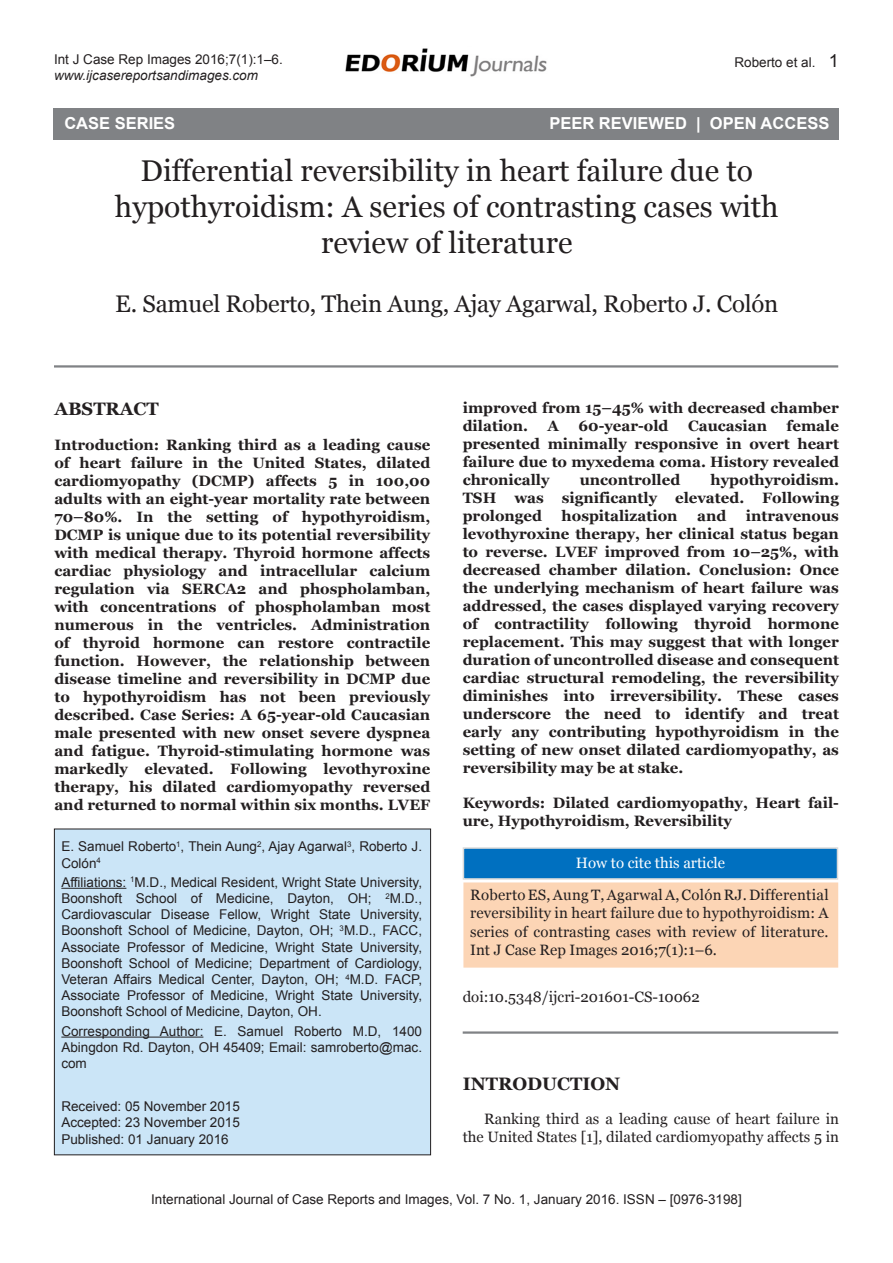
<style>
.page{position:relative;width:893px;height:1263px;background:#fff}
.page>*{position:absolute;margin:0;border:0;box-sizing:border-box;transform-origin:0 0}
.t1{font:30px/36px "Georgia";color:#231f20;text-align:center}
.t2{font:24px "Georgia";letter-spacing:-.01em;color:#231f20}
.t3{font:700 18px "Georgia";color:#231f20}
.t4{font:700 16.5px "Arial";color:#fff}
.t5{font:700 15px/18px "Georgia";color:#231f20;text-align:justify}
.t6{font:15px/18px "Georgia";color:#231f20;text-align:justify}
.t7{font:15px "Georgia";color:#fff}
.t8{font:13.5px/16.2px "Arial";color:#231f20;text-align:justify}
.t9{font:italic 13.5px "Arial";color:#231f20}
.s1{font-size:18px}
</style>
<div class="page">
<img style="left:345px;top:48px;width:202px;height:29px">
<hr style="left:54px;top:365px;width:784px;height:3px;background:#808285">
<div style="left:54px;top:829px;width:377px;height:326px;background:#cbe5f7"></div>
<div style="left:54px;top:829px;width:377px;height:326px;border:1px solid #231f20"></div>
<hr style="left:61px;top:888px;width:65px;height:1px;background:#231f20">
<hr style="left:61px;top:1036px;width:142px;height:1px;background:#231f20">
<div style="left:463px;top:882px;width:375px;height:86px;background:#fcd5b5"></div>
<div style="left:463px;top:847px;width:375px;height:33px;background:#0070c0;border:2px solid #d9d9d9"></div>
<div style="left:55px;top:108px;width:784px;height:32px;background:#808285"></div>
<hr style="left:463px;top:1031px;width:375px;height:3px;background:#808285">
<p class="t8" style="left:54px;top:51px;width:230px">Int J Case Rep Images 2016;7(1):1–6.</p>
<p class="t9" style="left:54px;top:67px;width:206px">www.ijcasereportsandimages.com</p>
<p class="t8" style="left:734px;top:54px;width:106px">Roberto et al. <span class="s1">1</span></p>
<p class="t4" style="left:64px;top:112px;width:112px">CASE SERIES</p>
<p class="t4" style="left:549px;top:112px;width:281px">PEER REVIEWED | OPEN ACCESS</p>
<p class="t4" style="left:114px;top:112px;width:70px">R PORT</p>
<p class="t4" style="left:696px;top:112px;width:121px">OPEN ACCESS</p>
<h1 class="t1" style="left:115px;top:153px;width:665px">Differential reversibility in heart failure due to hypothyroidism: A series of contrasting cases with review of literature</h1>
<h2 class="t2" style="left:115px;top:289px;width:664px">E. Samuel Roberto, Thein Aung, Ajay Agarwal, Roberto J. Colón</h2>
<p class="t3" style="left:54px;top:398px;width:106px">ABSTRACT</p>
<p class="t5" style="left:54px;top:436px;width:377px">Introduction: Ranking third as a leading cause of heart failure in the United States, dilated cardiomyopathy (DCMP) affects 5 in 100,00 adults with an eight-year mortality rate between 70–80%. In the setting of hypothyroidism, DCMP is unique due to its potential reversibility with medical therapy. Thyroid hormone affects cardiac physiology and intracellular calcium regulation via SERCA2 and phospholamban, with concentrations of phospholamban most numerous in the ventricles. Administration of thyroid hormone can restore contractile function. However, the relationship between disease timeline and reversibility in DCMP due to hypothyroidism has not been previously described. Case Series: A 65-year-old Caucasian male presented with new onset severe dyspnea and fatigue. Thyroid-stimulating hormone was markedly elevated. Following levothyroxine therapy, his dilated cardiomyopathy reversed and returned to normal within six months. LVEF</p>
<p class="t8" style="left:61px;top:839px;width:362px">E. Samuel Roberto<sup>1</sup>, Thein Aung<sup>2</sup>, Ajay Agarwal<sup>3</sup>, Roberto J.<br>Colón<sup>4</sup></p>
<p class="t8" style="left:61px;top:874px;width:362px">Affiliations: <sup>1</sup>M.D., Medical Resident, Wright State University, Boonshoft School of Medicine, Dayton, OH; <sup>2</sup>M.D., Cardiovascular Disease Fellow, Wright State University, Boonshoft School of Medicine, Dayton, OH; <sup>3</sup>M.D., FACC, Associate Professor of Medicine, Wright State University, Boonshoft School of Medicine; Department of Cardiology, Veteran Affairs Medical Center, Dayton, OH; <sup>4</sup>M.D. FACP, Associate Professor of Medicine, Wright State University, Boonshoft School of Medicine, Dayton, OH.</p>
<p class="t8" style="left:61px;top:1023px;width:362px">Corresponding Author: E. Samuel Roberto M.D, 1400<br>Abingdon Rd. Dayton, OH 45409; Email: samroberto@mac. com</p>
<p class="t8" style="left:61px;top:1098px;width:180px">Received: 05 November 2015<br>Accepted: 23 November 2015<br>Published: 01 January 2016</p>
<p class="t5" style="left:463px;top:399px;width:378px">improved from 15–45% with decreased chamber dilation.</p>
<p class="t5" style="left:463px;top:417px;width:378px;text-indent:324px">female presented minimally responsive in overt heart failure due to myxedema coma. History revealed chronically</p>
<p class="t5" style="left:548px;top:417px;width:13px">A</p>
<p class="t5" style="left:579px;top:417px;width:91px">60-year-old</p>
<p class="t5" style="left:688px;top:417px;width:81px">Caucasian</p>
<p class="t5" style="left:463px;top:471px;width:378px;text-indent:248px">hypothyroidism.<br>TSH was significantly elevated. Following prolonged</p>
<p class="t5" style="left:580px;top:471px;width:102px">uncontrolled</p>
<p class="t5" style="left:463px;top:507px;width:378px;text-indent:283px">intravenous levothyroxine therapy, her clinical status began to reverse. LVEF improved from 10–25%, with decreased chamber dilation. Conclusion: Once the underlying mechanism of heart failure was addressed, the cases displayed varying recovery of contractility following thyroid hormone replacement. This may suggest that with longer duration of uncontrolled disease and consequent cardiac structural remodeling, the reversibility diminishes into irreversibility. These cases underscore the need to identify and treat early any contributing hypothyroidism in the setting of new onset dilated cardiomyopathy, as reversibility may be at stake.</p>
<p class="t5" style="left:463px;top:793px;width:378px">Keywords: Dilated cardiomyopathy, Heart fail&shy;ure, Hypothyroidism, Reversibility</p>
<p class="t7" style="left:576px;top:853px;width:151px">How to cite this article</p>
<p class="t6" style="left:470px;top:887px;width:360px">Roberto ES, Aung T, Agarwal A, Colón RJ. Differential reversibility in heart failure due to hypothyroidism: A series of contrasting cases with review of literature.<br>Int J Case Rep Images 2016;7(1):1–6.</p>
<p class="t6" style="left:463px;top:988px;width:239px">doi:10.5348/ijcri-201601-CS-10062</p>
<p class="t5" style="left:562px;top:507px;width:117px">hospitalization</p>
<p class="t5" style="left:697px;top:507px;width:31px">and</p>
<p class="t3" style="left:463px;top:1072px;width:159px">INTRODUCTION</p>
<p class="t6" style="left:463px;top:1110px;width:378px;text-align:right">Ranking third as a leading cause of heart failure in the United States [1], dilated cardiomyopathy affects 5 in</p>
<p class="t8" style="left:151px;top:1191px;width:592px">International Journal of Case Reports and Images, Vol. 7 No. 1, January 2016. ISSN – [0976-3198]</p>
</div>
